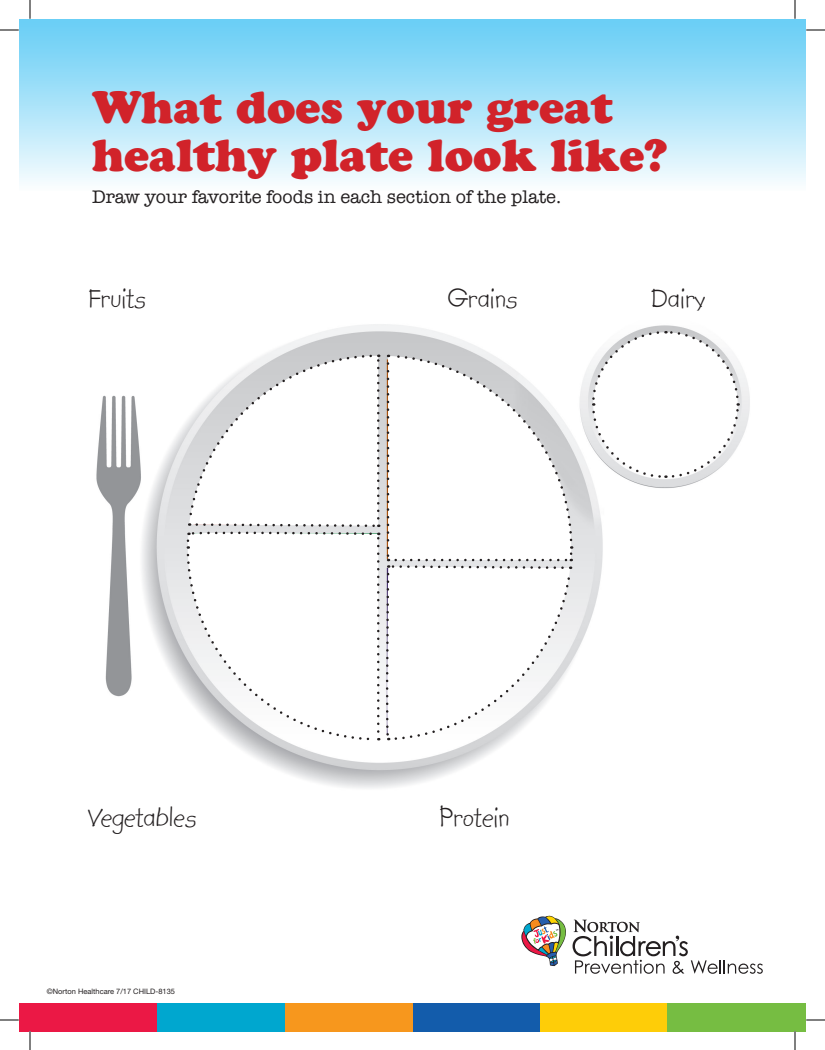
<style>
.page{position:relative;width:825px;height:1050px;background:#fff}
.page>*{position:absolute;margin:0;border:0;box-sizing:border-box;transform-origin:0 0}
.t1{font:45px/48.8px "Cooper Black Std";color:#d1232a}
.t2{font:30px "Kidprint";color:#231f20}
.t3{font:18.75px "American Typewriter";color:#231f20}
.t4{font:7.5px "Helvetica Neue LT Std";color:#231f20}
</style>
<div class="page">
<div style="left:19px;top:19px;width:787px;height:172px;background:linear-gradient(to bottom,#63ccf5,#f7fcfe)"></div>
<div style="left:19px;top:1003px;width:139px;height:28px;background:#eb1845"></div>
<div style="left:158px;top:1003px;width:127px;height:28px;background:#00a7cf"></div>
<div style="left:285px;top:1003px;width:128px;height:28px;background:#f7971d"></div>
<div style="left:413px;top:1003px;width:127px;height:28px;background:#135cab"></div>
<div style="left:540px;top:1003px;width:127px;height:28px;background:#fecd08"></div>
<div style="left:667px;top:1003px;width:139px;height:28px;background:#76bd42"></div>
<img style="left:96px;top:324px;width:654px;height:464px">
<svg style="left:591px;top:330px;width:149px;height:149px"></svg>
<svg style="left:185px;top:353px;width:389px;height:388px"></svg>
<svg style="left:573px;top:920px;width:190px;height:54px"></svg>
<svg style="left:521px;top:916px;width:45px;height:50px"></svg>
<svg style="left:0;top:29px;width:19px;height:2px"></svg>
<svg style="left:806px;top:29px;width:19px;height:2px"></svg>
<svg style="left:0;top:1019px;width:19px;height:2px"></svg>
<svg style="left:806px;top:1019px;width:19px;height:2px"></svg>
<svg style="left:29px;top:0;width:2px;height:19px"></svg>
<svg style="left:29px;top:1031px;width:2px;height:19px"></svg>
<svg style="left:794px;top:0;width:2px;height:19px"></svg>
<svg style="left:794px;top:1031px;width:2px;height:19px"></svg>
<h1 class="t1" style="left:92px;top:83px;width:577px">What does your great healthy plate look like?</h1>
<p class="t3" style="left:92px;top:182px;width:471px">Draw your favorite foods in each section of the plate.</p>
<h2 class="t2" style="left:88px;top:282px;width:59px">Fruits</h2>
<h2 class="t2" style="left:447px;top:282px;width:71px">Grains</h2>
<h2 class="t2" style="left:651px;top:282px;width:56px">Dairy</h2>
<h2 class="t2" style="left:88px;top:801px;width:110px">Vegetables</h2>
<h2 class="t2" style="left:440px;top:801px;width:72px">Protein</h2>
<p class="t4" style="left:47px;top:987px;width:130px">©Norton Healthcare 7/17 CHILD-8135</p>
</div>
